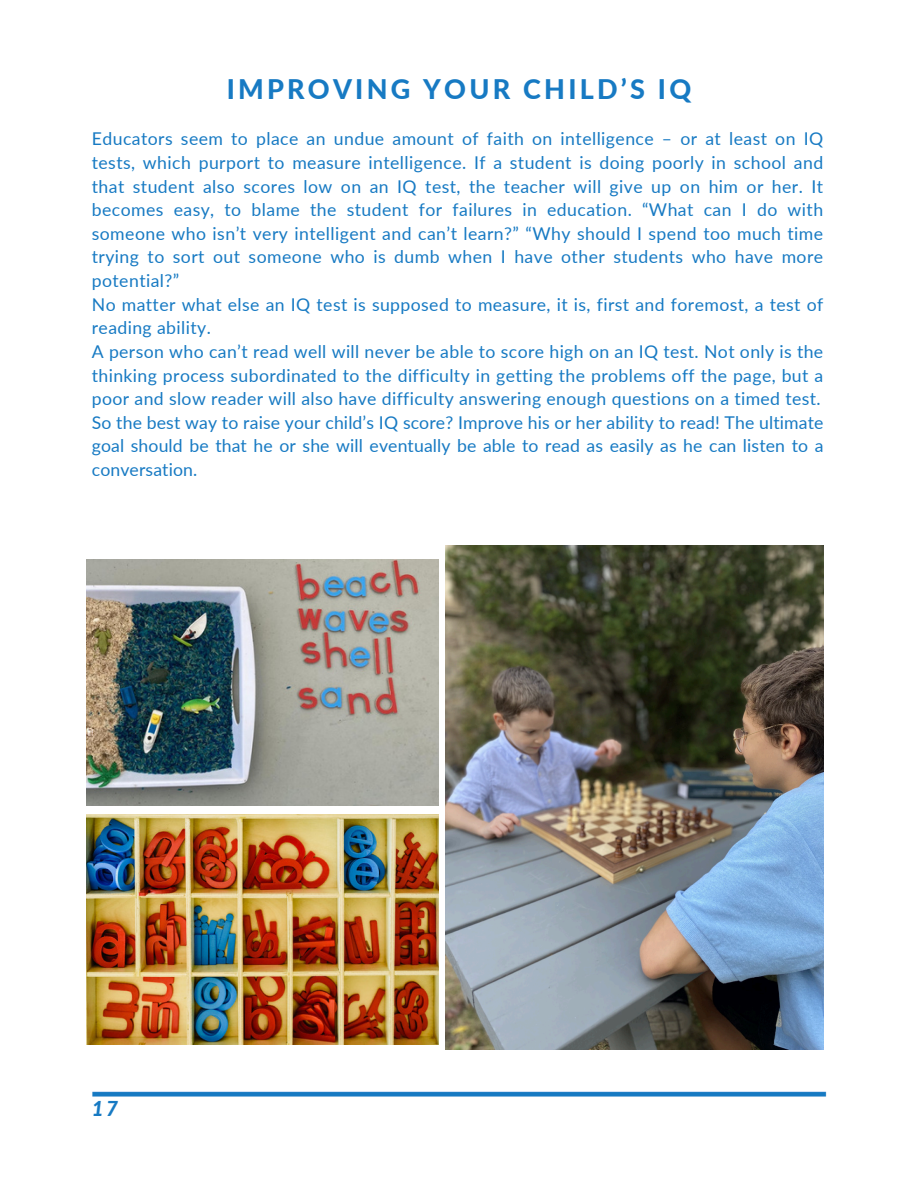
<style>
.page{position:relative;width:918px;height:1188px;background:#fff}
.page>*{position:absolute;margin:0;border:0;box-sizing:border-box;transform-origin:0 0}
.t1{font:800 27px "Lato";letter-spacing:.12em;color:#177ac3}
.t2{font:italic 800 20.55px "Lato";color:#177ac3}
.t3{font:17.7px/23.7px "Lato";letter-spacing:.025em;color:#177ac3;text-align:justify}
</style>
<div class="page">
<img style="left:92px;top:1091px;width:735px;height:6px">
<img style="left:445px;top:546px;width:378px;height:504px">
<img style="left:86px;top:559px;width:353px;height:247px">
<img style="left:86px;top:814px;width:352px;height:231px">
<p class="t1" style="left:227px;top:73px;width:466px">IMPROVING YOUR CHILD’S IQ</p>
<p class="t3" style="left:92px;top:127px;width:733px">Educators seem to place an undue amount of faith on intelligence – or at least on IQ tests, which purport to measure intelligence. If a student is doing poorly in school and that student also scores low on an IQ test, the teacher will give up on him or her. It becomes easy, to blame the student for failures in education. “What can I do with someone who isn’t very intelligent and can’t learn?” “Why should I spend too much time trying to sort out someone who is dumb when I have other students who have more potential?”</p>
<p class="t3" style="left:92px;top:292px;width:733px">No matter what else an IQ test is supposed to measure, it is, first and foremost, a test of reading ability.</p>
<p class="t3" style="left:92px;top:339px;width:733px">A person who can’t read well will never be able to score high on an IQ test. Not only is the thinking process subordinated to the difficulty in getting the problems off the page, but a poor and slow reader will also have difficulty answering enough questions on a timed test.</p>
<p class="t3" style="left:92px;top:410px;width:733px">So the best way to raise your child’s IQ score? Improve his or her ability to read! The ultimate goal should be that he or she will eventually be able to read as easily as he can listen to a conversation.</p>
<p class="t2" style="left:92px;top:1096px;width:28px">17</p>
</div>
